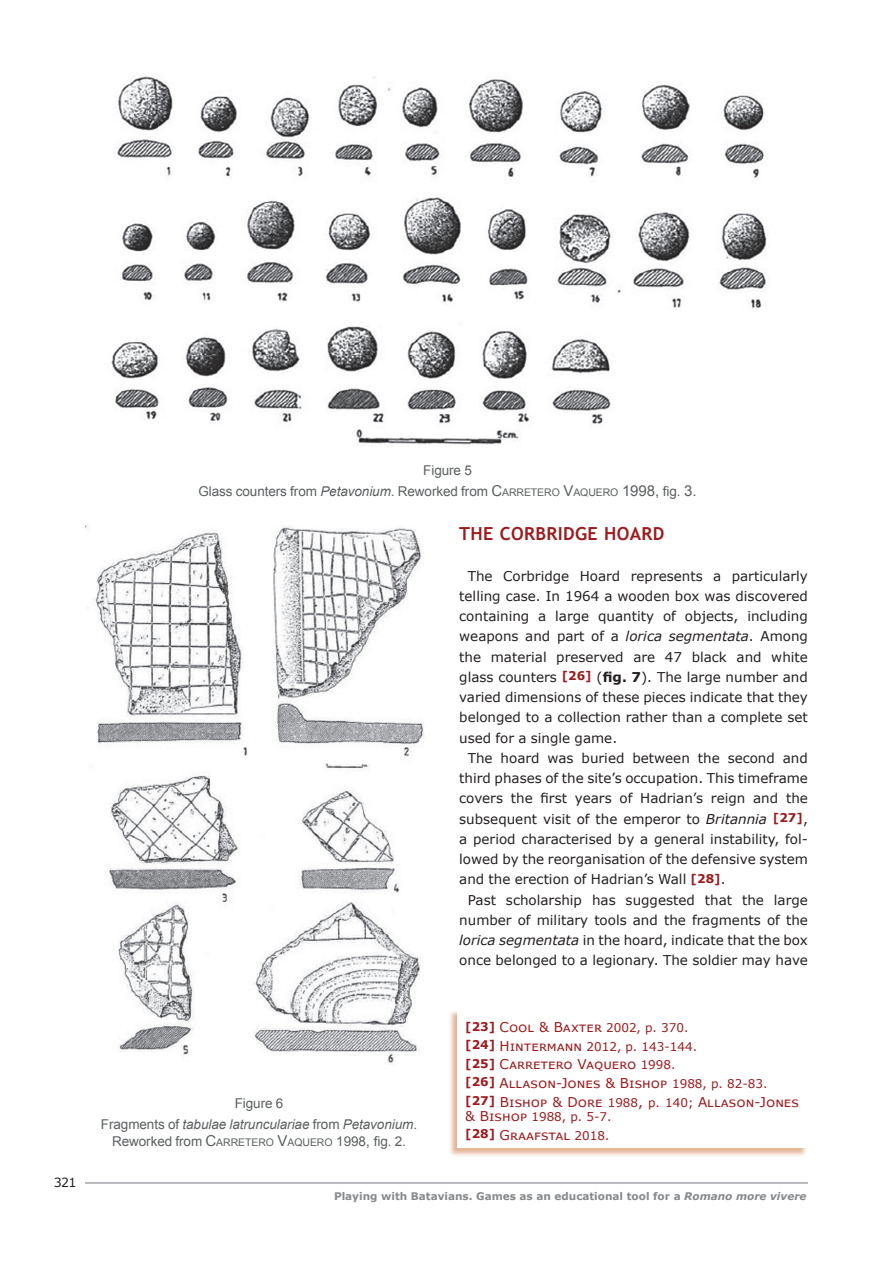
<style>
.page{position:relative;width:893px;height:1263px;background:#fff}
.page>*{position:absolute;margin:0;border:0;box-sizing:border-box;transform-origin:0 0}
.t1{font:700 18px "Trebuchet MS";letter-spacing:.02em;color:#9d1b1e}
.t2{font:13.5px/20.2px "Verdana";color:#231f20;text-align:justify}
.t3{font:13.5px/18.6px "Verdana";color:#9d1b1e}
.t4{font:13.5px/20.7px "Arial";letter-spacing:-.005em;color:#5b5f60;text-align:center}
.t5{font:italic 13.5px/20.7px "Arial";letter-spacing:-.005em;color:#5b5f60;text-align:center}
.t6{font:12.6px "Verdana";color:#231f20}
.t7{font:12px "Verdana";color:#9d1b1e}
.t8{font:700 10.5px "Verdana";color:#87898c}
.s1{font-style:italic}
.s2{font-size:15px}
.s3{font-size:10.5px}
.s4{font-style:normal}
.s5{font-weight:700;font-size:12px;color:#9d1b1e}
.s6{font-weight:700}
.s7{font-weight:700;font-size:12px}
.s8{font-size:12px}
.s9{font-size:13.5px}
</style>
<div class="page">
<hr style="left:85px;top:1182px;width:723px;height:2px;background:#bcbdc0">
<div style="left:448px;top:1009px;width:360px;height:148px;background:#c86c33;opacity:.5"></div>
<div style="left:457px;top:1009px;width:351px;height:139px;background:#fff"></div>
<img style="left:111px;top:76px;width:656px;height:369px">
<img style="left:85px;top:526px;width:340px;height:538px">
<p class="t6" style="left:54px;top:1173px;width:24px">321</p>
<p class="t4" style="left:198px;top:460px;width:500px">Figure 5<br>Glass counters from <span class="s1">Petavonium</span>. Reworked from <span class="s2">C</span><span class="s3">ARRETERO</span> <span class="s2">V</span><span class="s3">AQUERO</span> <span class="s2">1998,</span> fig. <span class="s2">3.</span></p>
<p class="t5" style="left:101px;top:1093px;width:318px"><span class="s4">Figure 6<br>Fragments of</span> tabulae latrunculariae <span class="s4">from</span> Petavonium<span class="s4">.</span></p>
<p class="t4" style="left:112px;top:1131px;width:295px">Reworked from <span class="s2">C</span><span class="s3">ARRETERO</span> <span class="s2">V</span><span class="s3">AQUERO</span> 1998<span class="s2">,</span> fig. 2.</p>
<h1 class="t1" style="left:459px;top:522px;width:207px">THE CORBRIDGE HOARD</h1>
<p class="t2" style="left:459px;top:565px;width:350px;text-indent:9px">The Corbridge Hoard represents a particularly telling case. In 1964 a wooden box was discovered containing a large quantity of objects, including weapons and part of a <span class="s1">lorica segmentata</span>. Among the material preserved are 47 black and white glass counters <span class="s5">[26]</span> (<span class="s6">fig. 7</span>). The large number and varied dimensions of these pieces indicate that they belonged to a collection rather than a complete set used for a single game.</p>
<p class="t2" style="left:459px;top:748px;width:350px;text-indent:9px">The hoard was buried between the second and third phases of the site’s occupation. This timeframe covers the first years of Hadrian’s reign and the subsequent visit of the emperor to <span class="s1">Britannia</span> <span class="s5">[27]</span>, a period characterised by a general instability, fol&shy;lowed by the reorganisation of the defensive system and the erection of Hadrian’s Wall <span class="s5">[28]</span>.</p>
<p class="t2" style="left:459px;top:889px;width:350px;text-indent:9px">Past scholarship has suggested that the large number of military tools and the fragments of the <span class="s1">lorica segmentata</span> in the hoard, indicate that the box once belonged to a legionary. The soldier may have</p>
<p class="t3" style="left:465px;top:1018px;width:225px"><span class="s7">[23]</span> Cool &amp; Baxter <span class="s8">2002, p. 370.</span></p>
<p class="t7" style="left:465px;top:1038px;width:233px"><span class="s6">[24]</span> <span class="s9">Hintermann</span> 2012, p. 143-144.</p>
<p class="t3" style="left:465px;top:1055px;width:335px"><span class="s7">[25]</span> Carretero Vaquero <span class="s8">1998.<br></span><span class="s7">[26]</span> Allason-Jones &amp; Bishop <span class="s8">1988, p. 82-83. </span><span class="s7">[27]</span> Bishop &amp; Dore <span class="s8">1988</span>, <span class="s8">p. 140;</span> Allason-Jones</p>
<p class="t7" style="left:465px;top:1108px;width:148px"><span class="s9">&amp; Bishop</span> 1988, p. 5-7.</p>
<p class="t3" style="left:465px;top:1125px;width:146px"><span class="s7">[28]</span> Graafstal <span class="s8">2018.</span></p>
<p class="t8" style="left:334px;top:1189px;width:474px">Playing with Batavians. Games as an educational tool for a <span class="s1">Romano more vivere</span></p>
</div>
